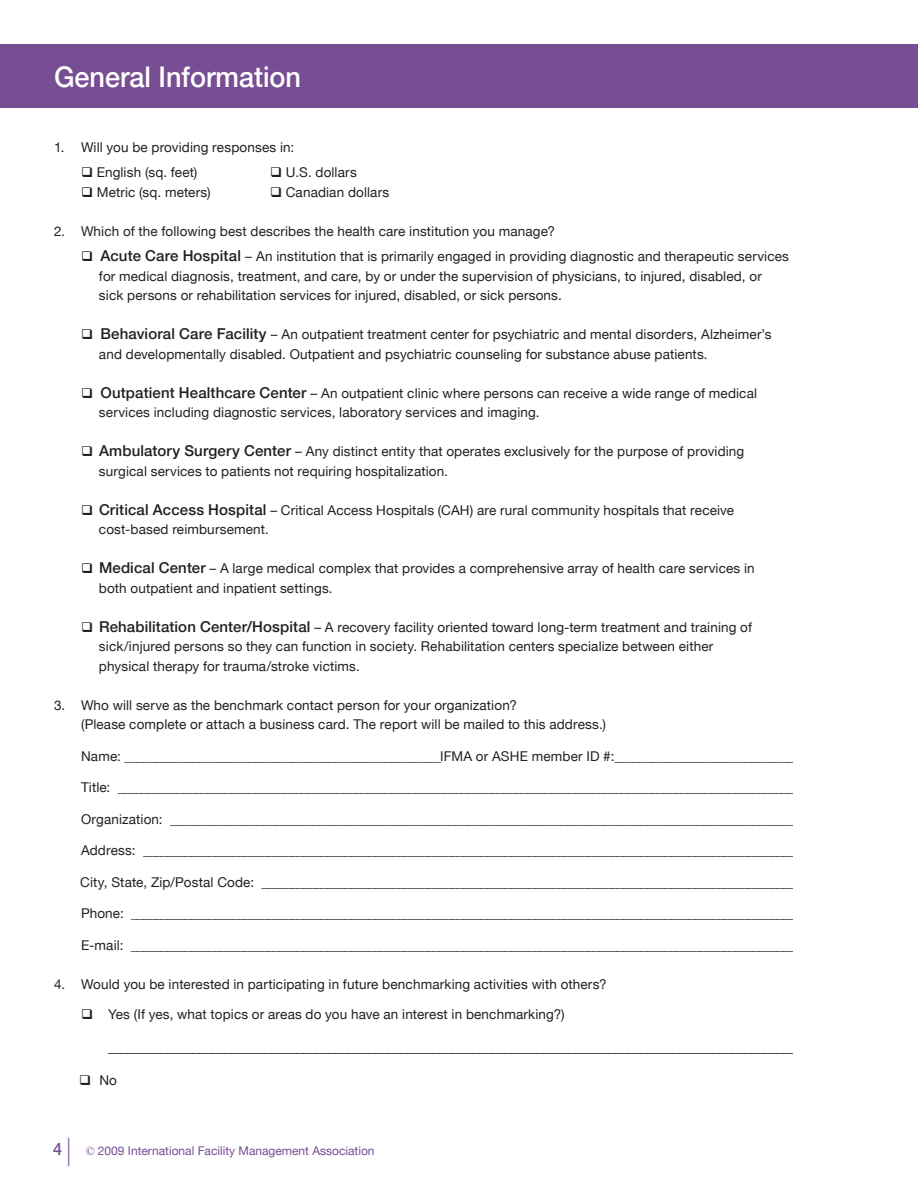
<style>
.page{position:relative;width:918px;height:1188px;background:#fff}
.page>*{position:absolute;margin:0;border:0;box-sizing:border-box;transform-origin:0 0}
.t1{font:500 28.5px "Helvetica Neue LT";color:#fff;scale:.95 1}
.t2{font:100 28.5px "Helvetica Neue LT";color:#774d93;scale:.95 1}
.t3{font:500 17.1px "Helvetica Neue LT";color:#774d93;scale:.95 1}
.t4{font:500 15px "Helvetica Neue LT";color:#231f20}
.t5{font:13.5px/19.5px "Helvetica Neue LT";letter-spacing:.01em;color:#231f20}
.t6{font:12px "Helvetica Neue LT";color:#774d93}
.s1{font-weight:500;font-size:15px}
.s2{font-family:"Times New Roman"}
</style>
<div class="page">
<div style="left:0;top:44px;width:918px;height:64px;background:#774d93"></div>
<p class="t1" style="left:54px;top:60px;width:262px">General Information</p>
<p class="t5" style="left:54px;top:137px;width:242px">1. Will you be providing responses in:</p>
<p class="t5" style="left:81px;top:163px;width:118px">❑ English (sq. feet)</p>
<p class="t5" style="left:270px;top:163px;width:88px">❑ U.S. dollars</p>
<p class="t5" style="left:81px;top:182px;width:131px">❑ Metric (sq. meters)</p>
<p class="t5" style="left:270px;top:182px;width:121px">❑ Canadian dollars</p>
<p class="t5" style="left:54px;top:221px;width:503px">2. Which of the following best describes the health care institution you manage?</p>
<p class="t5" style="left:99px;top:247px;width:692px;text-indent:-18px">❑ <span class="s1">Acute Care Hospital</span> – An institution that is primarily engaged in providing diagnostic and therapeutic services for medical diagnosis, treatment, and care, by or under the supervision of physicians, to injured, disabled, or sick persons or rehabilitation services for injured, disabled, or sick persons.</p>
<p class="t5" style="left:99px;top:325px;width:674px;text-indent:-18px">❑ <span class="s1">Behavioral Care Facility</span> – An outpatient treatment center for psychiatric and mental disorders, Alzheimer’s and developmentally disabled. Outpatient and psychiatric counseling for substance abuse patients.</p>
<p class="t5" style="left:99px;top:383px;width:660px;text-indent:-18px">❑ <span class="s1">Outpatient Healthcare Center</span> – An outpatient clinic where persons can receive a wide range of medical services including diagnostic services, laboratory services and imaging.</p>
<p class="t5" style="left:99px;top:442px;width:647px;text-indent:-18px">❑ <span class="s1">Ambulatory Surgery Center</span> – Any distinct entity that operates exclusively for the purpose of providing surgical services to patients not requiring hospitalization.</p>
<p class="t5" style="left:99px;top:500px;width:637px;text-indent:-18px">❑ <span class="s1">Critical Access Hospital</span> – Critical Access Hospitals (CAH) are rural community hospitals that receive cost-based reimbursement.</p>
<p class="t5" style="left:99px;top:559px;width:657px;text-indent:-18px">❑ <span class="s1">Medical Center</span> – A large medical complex that provides a comprehensive array of health care services in both outpatient and inpatient settings.</p>
<p class="t5" style="left:99px;top:617px;width:655px;text-indent:-18px">❑ <span class="s1">Rehabilitation Center/Hospital</span> – A recovery facility oriented toward long-term treatment and training of sick/injured persons so they can function in society. Rehabilitation centers specialize between either physical therapy for trauma/stroke victims.</p>
<p class="t5" style="left:81px;top:695px;width:527px;text-indent:-27px">3. Who will serve as the benchmark contact person for your organization?<br>(Please complete or attach a business card. The report will be mailed to this address.)</p>
<p class="t5" style="left:81px;top:746px;width:746px">Name: ___________________________________________________IFMA or ASHE member ID #:__________________________________</p>
<p class="t5" style="left:81px;top:778px;width:739px">Title: ______________________________________________________________________________________________________________________</p>
<p class="t5" style="left:81px;top:809px;width:723px">Organization: ______________________________________________________________________________________________________</p>
<p class="t5" style="left:81px;top:841px;width:716px">Address: ______________________________________________________________________________________________________________</p>
<p class="t5" style="left:80px;top:872px;width:717px">City, State, Zip/Postal Code: __________________________________________________________________________________________</p>
<p class="t5" style="left:81px;top:904px;width:716px">Phone: ________________________________________________________________________________________________________________</p>
<p class="t5" style="left:81px;top:935px;width:716px">E-mail: ________________________________________________________________________________________________________________</p>
<p class="t5" style="left:54px;top:974px;width:554px">4. Would you be interested in participating in future benchmarking activities with others?</p>
<p class="t5" style="left:81px;top:1004px;width:485px">❑ Yes (If yes, what topics or areas do you have an interest in benchmarking?)</p>
<p class="t4" style="left:108px;top:1038px;width:691px">__________________________________________________________________________________________________________</p>
<p class="t5" style="left:79px;top:1070px;width:40px">❑ No</p>
<h1 class="t2" style="left:66px;top:1133px;width:8px">|</h1>
<p class="t3" style="left:53px;top:1139px;width:11px">4</p>
<p class="t6" style="left:86px;top:1144px;width:290px"><span class="s2">©</span> 2009 International Facility Management Association</p>
</div>
